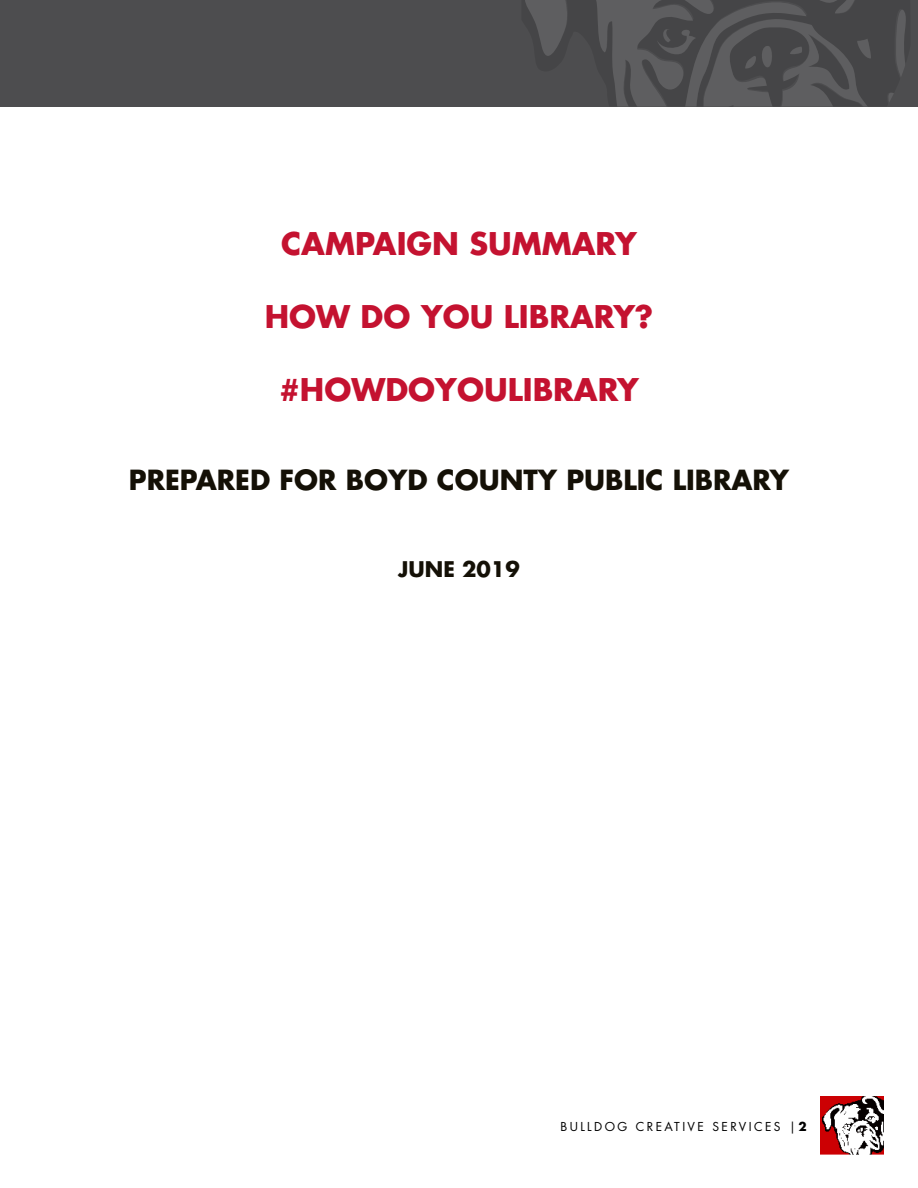
<style>
.page{position:relative;width:918px;height:1188px;background:#fff}
.page>*{position:absolute;margin:0;border:0;box-sizing:border-box;transform-origin:0 0}
.t1{font:700 30.45px "Futura";color:#c41230}
.t2{font:700 27px "Futura";color:#141006}
.t3{font:700 21px "Futura";color:#141006}
.t4{font:12px "Futura Std";letter-spacing:.2em;color:#000}
.s1{font-weight:700}
</style>
<div class="page">
<img style="left:821px;top:1096px;width:62px;height:59px">
<div style="left:1px;top:0;width:917px;height:107px;background:#4d4d4f"></div>
<svg style="left:525px;top:0;width:381px;height:106px"></svg>
<p class="t1" style="left:281px;top:223px;width:357px">CAMPAIGN SUMMARY</p>
<p class="t1" style="left:265px;top:297px;width:390px">HOW DO YOU LIBRARY?</p>
<p class="t1" style="left:279px;top:370px;width:361px">#HOWDOYOULIBRARY</p>
<p class="t2" style="left:129px;top:462px;width:662px">PREPARED FOR BOYD COUNTY PUBLIC LIBRARY</p>
<p class="t3" style="left:398px;top:555px;width:123px">JUNE 2019</p>
<p class="t4" style="left:561px;top:1119px;width:248px">BULLDOG CREATIVE SERVICES |<span class="s1">2</span></p>
</div>
